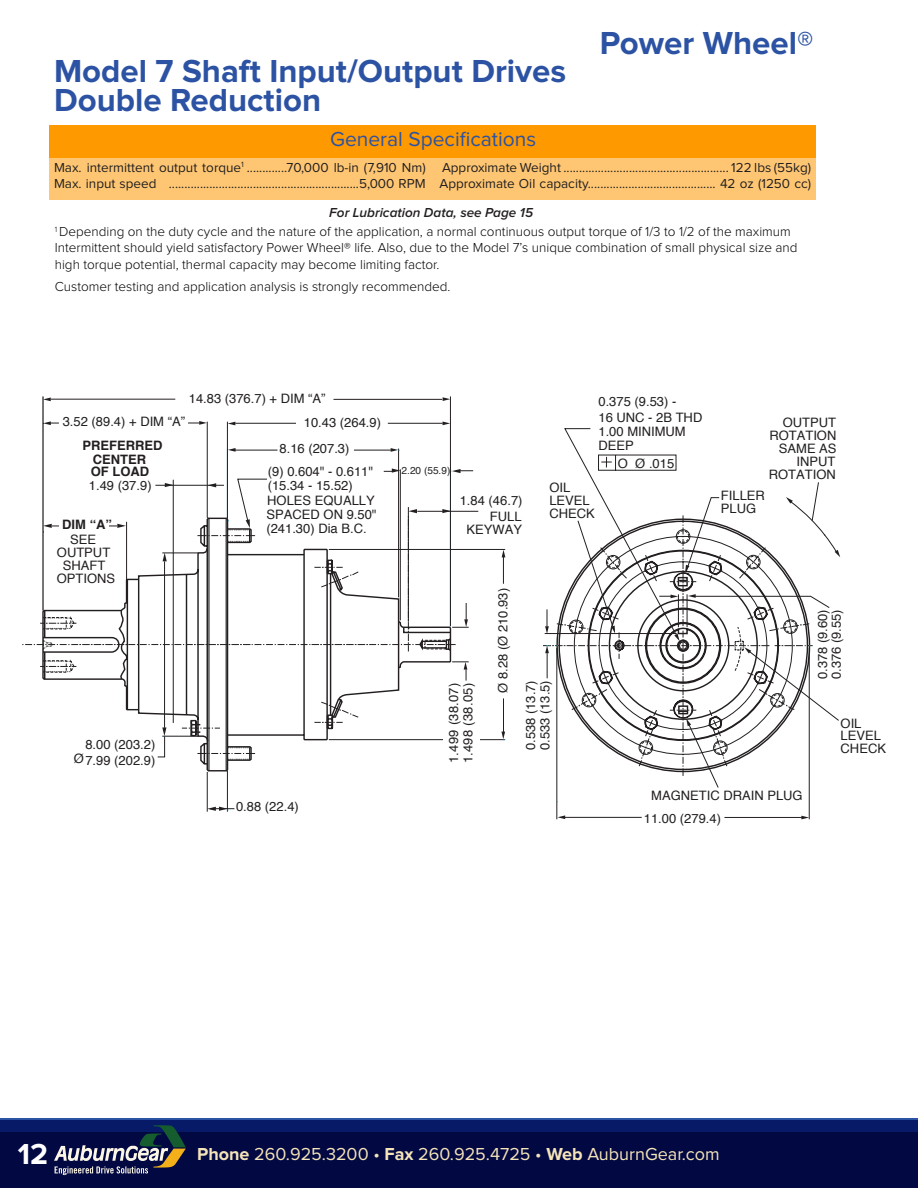
<style>
.page{position:relative;width:918px;height:1188px;background:#fff}
.page>*{position:absolute;margin:0;border:0;box-sizing:border-box;transform-origin:0 0}
.t1{font:700 33px "Proxima Nova";color:#2c52a3}
.t2{font:700 30px "Proxima Nova";color:#fff}
.t3{font:21px "Proxima Nova";color:#2c52a3}
.t4{font:18px "Proxima Nova";color:#f6e4b9}
.t5{font:300 13.5px/16.2px "Proxima Nova";color:#000}
.t6{font:13.5px "Proxima Nova";color:#231f20}
.t7{font:italic 600 13.5px "Proxima Nova";color:#231f20}
.t8{font:13.05px/12.9px "Helvetica";color:#231f20}
.t9{font:700 13.05px/13.6px "Helvetica";color:#231f20;text-align:center}
.t10{font:13.05px/14.4px "Helvetica";letter-spacing:.02em;color:#231f20}
.t11{font:10.05px "Helvetica";color:#231f20}
.t12{font:7.2px "Helvetica";color:#231f20}
.s1{font-weight:700}
.s2{font-weight:400}
</style>
<div class="page">
<svg style="left:0;top:1118px;width:918px;height:70px;fill:#010842"></svg>
<svg style="left:54px;top:1125px;width:132px;height:50px"></svg>
<div style="left:48px;top:152px;width:768px;height:48px;background:#fec672"></div>
<div style="left:49px;top:125px;width:767px;height:33px;background:#fe9900"></div>
<hr style="left:545px;top:633px;width:132px;height:1px;background:#231f20">
<hr style="left:398px;top:449px;width:1px;height:148px;background:#231f20">
<hr style="left:329px;top:549px;width:176px;height:1px;background:#231f20">
<hr style="left:329px;top:739px;width:176px;height:1px;background:#231f20">
<hr style="left:400px;top:469px;width:1px;height:151px;background:#231f20">
<hr style="left:227px;top:422px;width:1px;height:96px;background:#231f20">
<hr style="left:207px;top:772px;width:1px;height:40px;background:#231f20">
<hr style="left:227px;top:771px;width:1px;height:41px;background:#231f20">
<hr style="left:557px;top:648px;width:1px;height:171px;background:#231f20">
<hr style="left:809px;top:648px;width:1px;height:171px;background:#231f20">
<hr style="left:207px;top:422px;width:1px;height:96px;background:#231f20">
<hr style="left:450px;top:396px;width:1px;height:230px;background:#231f20">
<hr style="left:42px;top:396px;width:2px;height:215px;background:#231f20">
<hr style="left:334px;top:399px;width:108px;height:1px;background:#231f20">
<svg style="left:443px;top:397px;width:7px;height:4px"></svg>
<hr style="left:51px;top:399px;width:124px;height:1px;background:#231f20">
<svg style="left:43px;top:398px;width:8px;height:3px"></svg>
<svg style="left:43px;top:421px;width:16px;height:4px"></svg>
<svg style="left:188px;top:421px;width:19px;height:4px"></svg>
<hr style="left:388px;top:423px;width:55px;height:1px;background:#231f20">
<svg style="left:443px;top:422px;width:7px;height:3px"></svg>
<hr style="left:235px;top:423px;width:61px;height:1px;background:#231f20">
<svg style="left:228px;top:422px;width:7px;height:3px"></svg>
<hr style="left:235px;top:450px;width:42px;height:1px;background:#231f20">
<svg style="left:228px;top:448px;width:8px;height:4px"></svg>
<hr style="left:354px;top:450px;width:37px;height:1px;background:#231f20">
<svg style="left:391px;top:448px;width:9px;height:4px"></svg>
<svg style="left:384px;top:468px;width:16px;height:5px"></svg>
<svg style="left:451px;top:469px;width:22px;height:4px"></svg>
<hr style="left:417px;top:511px;width:61px;height:1px;background:#231f20">
<hr style="left:503px;top:554px;width:1px;height:30px;background:#231f20">
<svg style="left:502px;top:550px;width:3px;height:7px"></svg>
<hr style="left:503px;top:698px;width:1px;height:34px;background:#231f20">
<svg style="left:501px;top:732px;width:4px;height:8px"></svg>
<svg style="left:22px;top:479px;width:447px;height:293px"></svg>
<hr style="left:60px;top:524px;width:49px;height:3px;background:#fff">
<svg style="left:207px;top:807px;width:27px;height:4px"></svg>
<hr style="left:564px;top:817px;width:78px;height:1px;background:#231f20">
<svg style="left:558px;top:815px;width:7px;height:4px"></svg>
<hr style="left:724px;top:817px;width:78px;height:1px;background:#231f20">
<svg style="left:801px;top:816px;width:8px;height:3px"></svg>
<svg style="left:545px;top:609px;width:4px;height:24px"></svg>
<svg style="left:545px;top:645px;width:5px;height:33px"></svg>
<svg style="left:556px;top:428px;width:284px;height:360px"></svg>
<div style="left:443px;top:730px;width:36px;height:25px;background:#fff"></div>
<p class="t1" style="left:54px;top:55px;width:514px">Model 7 Shaft Input/Output Drives</p>
<p class="t1" style="left:54px;top:85px;width:269px">Double Reduction</p>
<p class="t3" style="left:330px;top:129px;width:208px">General Specifications</p>
<p class="t1" style="left:600px;top:28px;width:215px">Power Wheel®</p>
<p class="t6" style="left:54px;top:161px;width:373px">Max. intermittent output torque<sup>1</sup> .............70,000 lb-in (7,910 Nm)</p>
<p class="t6" style="left:54px;top:177px;width:373px">Max. input speed .............................................................5,000 RPM</p>
<p class="t6" style="left:442px;top:161px;width:371px">Approximate Weight ..................................................... 122 lbs (55kg)</p>
<p class="t6" style="left:440px;top:177px;width:373px">Approximate Oil capacity......................................... 42 oz (1250 cc)</p>
<p class="t7" style="left:329px;top:206px;width:205px">For Lubrication Data, see Page 15</p>
<p class="t5" style="left:55px;top:224px;width:744px"><sup>1</sup> Depending on the duty cycle and the nature of the application, a normal continuous output torque of 1/3 to 1/2 of the maximum<br>Intermittent should yield satisfactory Power Wheel® life. Also, due to the Model 7’s unique combination of small physical size and high torque potential, thermal capacity may become limiting factor.</p>
<p class="t5" style="left:55px;top:279px;width:397px">Customer testing and application analysis is strongly recommended.</p>
<p class="t8" style="left:189px;top:392px;width:138px">14.83 (376.7) + DIM “A”</p>
<p class="t8" style="left:63px;top:414px;width:124px">3.52 (89.4) + DIM “A”</p>
<p class="t8" style="left:304px;top:415px;width:79px">10.43 (264.9)</p>
<p class="t9" style="left:82px;top:438px;width:82px">PREFERRED<br>CENTER</p>
<p class="t8" style="left:89px;top:464px;width:64px;line-height:14.4px"><span class="s1">OF LOAD<br></span>1.49 (37.9)</p>
<p class="t8" style="left:268px;top:437px;width:107px;line-height:22.6px;text-indent:12px">8.16 (207.3)<br>(9) 0.604" - 0.611"</p>
<p class="t8" style="left:266px;top:478px;width:112px;line-height:14.4px">(15.34 - 15.52)<br>HOLES EQUALLY<br>SPACED ON 9.50" (241.30) Dia B.C.</p>
<p class="t9" style="left:70px;top:517px;width:43px;line-height:14.4px;text-align:left;text-indent:-8px">DIM “A”<br><span class="s2">SEE</span></p>
<p class="t8" style="left:57px;top:545px;width:60px;text-align:center">OUTPUT<br>SHAFT<br>OPTIONS</p>
<p class="t8" style="left:85px;top:737px;width:72px;line-height:15.9px">8.00 (203.2)<br>7.99 (202.9)</p>
<p class="t8" style="left:74px;top:751px;width:12px">Ø</p>
<p class="t8" style="left:236px;top:800px;width:64px">0.88 (22.4)</p>
<p class="t11" style="left:402px;top:464px;width:50px">2.20 (55.9)</p>
<p class="t8" style="left:460px;top:492px;width:64px;line-height:15.9px;text-align:right">1.84 (46.7)<br>FULL</p>
<p class="t8" style="left:467px;top:523px;width:57px">KEYWAY</p>
<p class="t8" style="left:598px;top:393px;width:105px;line-height:15.9px">0.375 (9.53) -<br>16 UNC - 2B THD</p>
<p class="t8" style="left:598px;top:424px;width:89px;line-height:14.4px">1.00 MINIMUM<br>DEEP</p>
<p class="t8" style="left:618px;top:456px;width:58px">O Ø .015</p>
<p class="t8" style="left:549px;top:480px;width:47px">OIL<br>LEVEL<br>CHECK</p>
<p class="t8" style="left:769px;top:416px;width:69px;text-align:right">OUTPUT<br>ROTATION<br>SAME AS<br>INPUT<br>ROTATION</p>
<p class="t8" style="left:721px;top:489px;width:46px">FILLER<br>PLUG</p>
<p class="t8" style="left:496px;top:693px;width:106px;rotate:-90deg">Ø 8.28 (Ø 210.93)</p>
<p class="t8" style="left:816px;top:679px;width:72px;line-height:13.5px;rotate:-90deg">0.378 (9.60)<br>0.376 (9.55)</p>
<p class="t8" style="left:523px;top:750px;width:72px;line-height:14.4px;rotate:-90deg">0.538 (13.7)<br>0.533 (13.5)</p>
<p class="t10" style="left:446px;top:763px;width:82px;rotate:-90deg">1.499 (38.07)<br>1.498 (38.05)</p>
<p class="t12" style="left:461px;top:735px;width:7px;rotate:-90deg">Ø</p>
<p class="t8" style="left:841px;top:717px;width:47px;line-height:12.3px">OIL<br>LEVEL<br>CHECK</p>
<p class="t8" style="left:651px;top:789px;width:153px">MAGNETIC DRAIN PLUG</p>
<p class="t8" style="left:644px;top:812px;width:79px">11.00 (279.4)</p>
<p class="t2" style="left:18px;top:1140px;width:32px">12</p>
<h3 class="t4" style="left:197px;top:1146px;width:524px"><span class="s1">Phone</span> 260.925.3200 • <span class="s1">Fax</span> 260.925.4725 • <span class="s1">Web</span> AuburnGear.com</h3>
</div>
